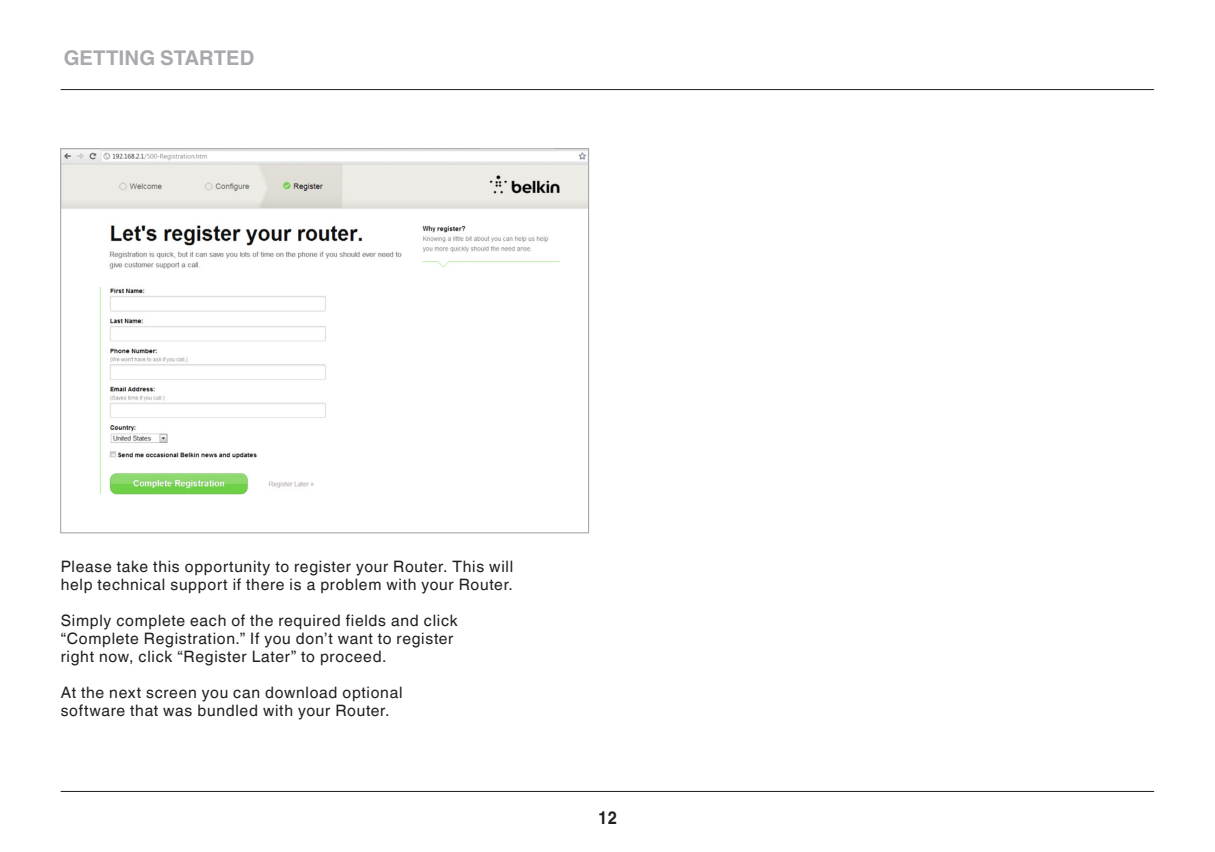
<style>
.page{position:relative;width:1215px;height:852px;background:#fff}
.page>*{position:absolute;margin:0;border:0;box-sizing:border-box;transform-origin:0 0}
.t1{font:700 20.25px "Helvetica World";color:#a8a9ad}
.t2{font:700 18px "Helvetica World";color:#231f20;scale:.9 1}
.body_plain{font:15.75px/18px "Helvetica World";letter-spacing:.045em;color:#231f20}
</style>
<div class="page">
<hr style="left:61px;top:790px;width:1093px;height:1px;background:#231f20">
<hr style="left:61px;top:89px;width:1093px;height:1px;background:#231f20">
<img style="left:62px;top:150px;width:525px;height:345px">
<p class="t1" style="left:64px;top:46px;width:192px">GETTING STARTED</p>
<p class="body_plain" style="left:61px;top:557px;width:454px">Please take this opportunity to register your Router. This will help technical support if there is a problem with your Router.</p>
<p class="body_plain" style="left:61px;top:611px;width:399px">Simply complete each of the required fields and click “Complete Registration.” If you don’t want to register right now, click “Register Later” to proceed.</p>
<p class="body_plain" style="left:61px;top:683px;width:343px">At the next screen you can download optional software that was bundled with your Router.</p>
<p class="t2" style="left:598px;top:806px;width:22px">12</p>
</div>
